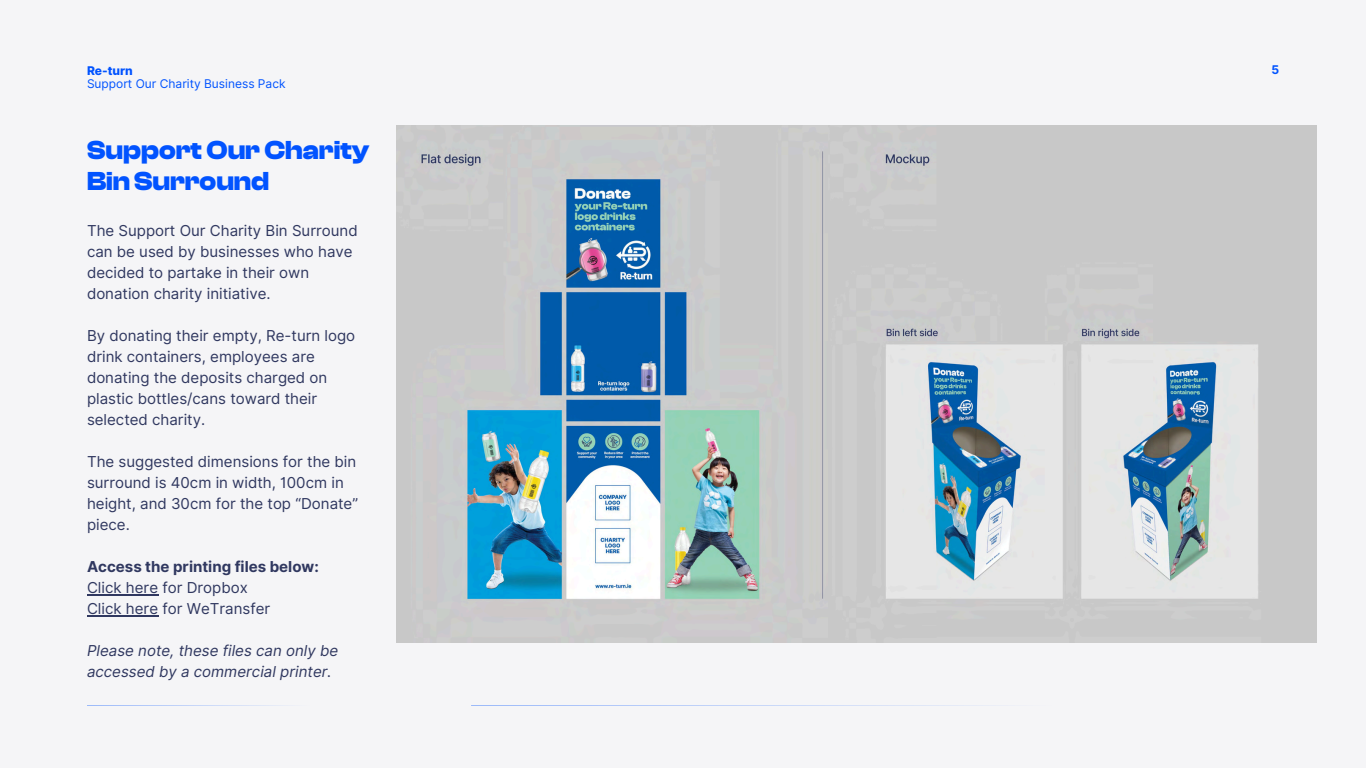
<style>
.page{position:relative;width:1366px;height:768px;background:#f5f5f7}
.page>*{position:absolute;margin:0;border:0;box-sizing:border-box;transform-origin:0 0}
.t1{font:700 27px/30.8px "Clash Display";color:#0153ff}
.t2{font:15.1px/21px "Inter";color:#303860}
.t3{font:italic 15.1px/21px "Inter";color:#303860}
.t4{font:12px "Inter";color:#0153ff}
.t5{font:800 12px "Inter";color:#0153ff}
.t6{font:700 12px "Inter";color:#0153ff}
.s1{font-weight:700}
</style>
<div class="page">
<img style="left:396px;top:125px;width:920px;height:518px">
<hr style="left:87px;top:594px;width:71px;height:2px;background:#303860">
<hr style="left:87px;top:615px;width:71px;height:2px;background:#303860">
<p class="t5" style="left:87px;top:63px;width:47px">Re-turn</p>
<p class="t4" style="left:87px;top:77px;width:200px">Support Our Charity Business Pack</p>
<h2 class="t1" style="left:87px;top:135px;width:284px">Support Our Charity<br>Bin Surround</h2>
<h2 class="t2" style="left:87px;top:220px;width:272px">The Support Our Charity Bin Surround can be used by businesses who have decided to partake in their own donation charity initiative.</h2>
<h2 class="t2" style="left:87px;top:325px;width:270px">By donating their empty, Re-turn logo drink containers, employees are donating the deposits charged on plastic bottles/cans toward their selected charity.</h2>
<h2 class="t2" style="left:87px;top:451px;width:273px">The suggested dimensions for the bin surround is 40cm in width, 100cm in height, and 30cm for the top “Donate” piece.</h2>
<h2 class="t2" style="left:87px;top:556px;width:233px"><span class="s1">Access the printing files below:<br></span>Click here for Dropbox<br>Click here for WeTransfer</h2>
<p class="t3" style="left:87px;top:640px;width:253px">Please note, these files can only be accessed by a commercial printer.</p>
<p class="t6" style="left:1271px;top:63px;width:9px">5</p>
</div>
